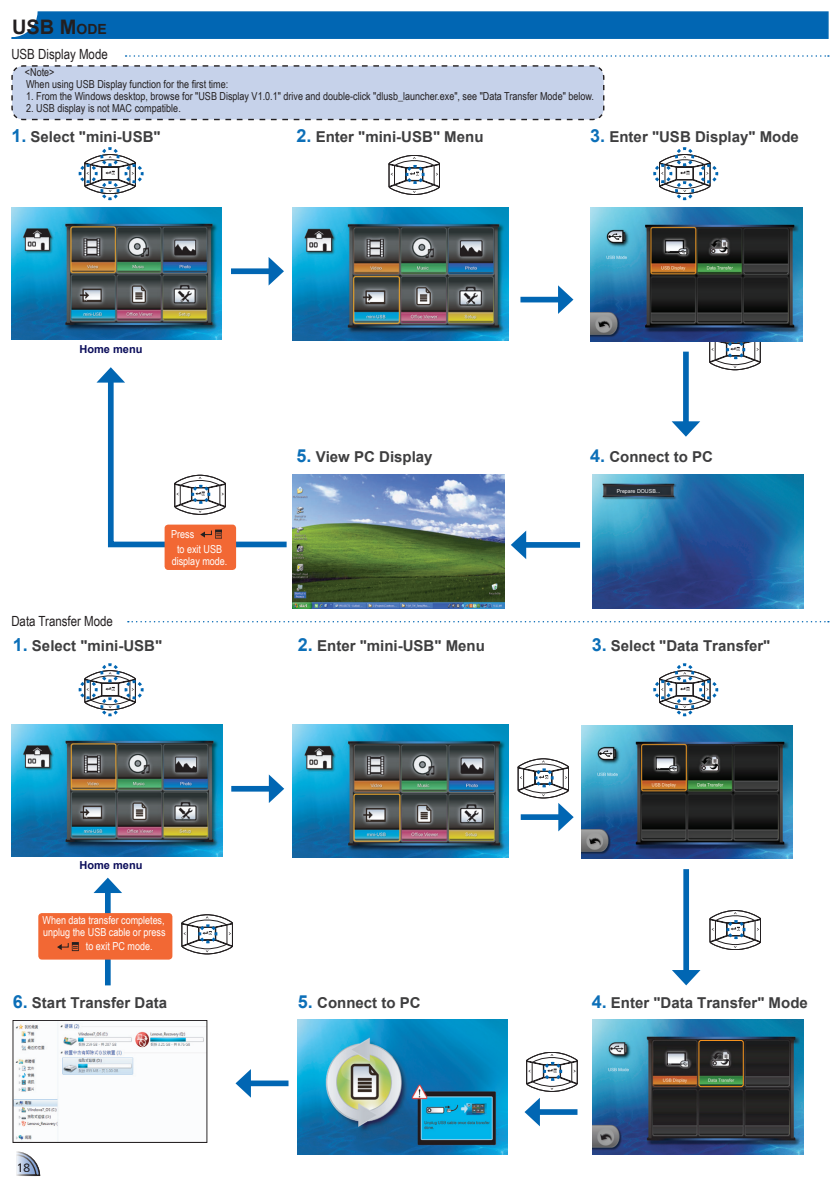
<style>
.page{position:relative;width:840px;height:1191px;background:#fff}
.page>*{position:absolute;margin:0;border:0;box-sizing:border-box;transform-origin:0 0}
.t1{font:700 20px "Arial";color:#231f20}
.t2{font:700 15px "Arial";color:#3e3e3f}
.t3{font:14px "Arial Narrow";color:#231f20}
.t4{font:300 12px "Frutiger";color:#231f20}
.t5{font:11px/12px "Arial Narrow";color:#231f20}
.t6{font:11px/12px "Arial Narrow";color:#fff}
.t7{font:700 11px "Arial";color:#0b0d5a}
.t8{font:5.4px "Arial";color:#fff}
.s1{font-size:14px}
.s2{font-size:18px;color:#0c6fb8}
</style>
<div class="page">
<svg style="left:16px;top:1151px;width:25px;height:25px"></svg>
<svg style="left:11px;top:11px;width:817px;height:28px;background:#0a6bb5"></svg>
<svg style="left:709px;top:341px;width:51px;height:29px"></svg>
<svg style="left:181px;top:914px;width:51px;height:40px"></svg>
<img style="left:581px;top:725px;width:211px;height:133px">
<img style="left:11px;top:725px;width:211px;height:131px">
<img style="left:292px;top:725px;width:216px;height:132px">
<svg style="left:517px;top:758px;width:56px;height:73px"></svg>
<div style="left:231px;top:786px;width:43px;height:5px;background:#0166b3"></div>
<svg style="left:269px;top:774px;width:15px;height:29px"></svg>
<img style="left:592px;top:1020px;width:211px;height:134px">
<div style="left:698px;top:1040px;width:45px;height:47px;border:1px solid #f7931d;border-radius:2px"></div>
<div style="left:683px;top:869px;width:5px;height:106px;background:#0166b3"></div>
<svg style="left:672px;top:970px;width:28px;height:15px"></svg>
<img style="left:297px;top:1020px;width:210px;height:134px">
<svg style="left:709px;top:910px;width:51px;height:40px"></svg>
<div style="left:534px;top:1109px;width:43px;height:5px;background:#0166b3"></div>
<svg style="left:524px;top:1098px;width:15px;height:28px"></svg>
<svg style="left:526px;top:1052px;width:51px;height:39px"></svg>
<svg style="left:128px;top:621px;width:700px;height:1px"></svg>
<svg style="left:125px;top:55px;width:703px;height:2px"></svg>
<svg style="left:78px;top:663px;width:66px;height:54px"></svg>
<svg style="left:653px;top:663px;width:66px;height:54px"></svg>
<img style="left:15px;top:1022px;width:190px;height:118px">
<div style="left:13px;top:1020px;width:194px;height:122px;border:1px solid #231f20"></div>
<div style="left:105px;top:887px;width:6px;height:98px;background:#0166b3"></div>
<svg style="left:93px;top:877px;width:29px;height:16px"></svg>
<div style="left:39px;top:914px;width:132px;height:44px;background:#f26834;border-radius:3px"></div>
<svg style="left:57px;top:942px;width:22px;height:9px"></svg>
<div style="left:38px;top:913px;width:134px;height:46px;border:2px solid #f26834;border-radius:3px"></div>
<div style="left:245px;top:1080px;width:43px;height:6px;background:#0166b3"></div>
<svg style="left:235px;top:1069px;width:16px;height:28px"></svg>
<div style="left:165px;top:525px;width:70px;height:44px;background:#f26834;border-radius:3px"></div>
<svg style="left:96px;top:367px;width:191px;height:183px"></svg>
<div style="left:164px;top:524px;width:72px;height:46px;border:2px solid #f26834;border-radius:3px"></div>
<img style="left:590px;top:207px;width:211px;height:134px">
<img style="left:11px;top:207px;width:211px;height:132px">
<img style="left:292px;top:207px;width:216px;height:133px">
<div style="left:520px;top:297px;width:43px;height:5px;background:#0166b3"></div>
<svg style="left:557px;top:285px;width:16px;height:29px"></svg>
<svg style="left:388px;top:155px;width:51px;height:40px"></svg>
<div style="left:231px;top:268px;width:43px;height:6px;background:#0166b3"></div>
<svg style="left:268px;top:257px;width:16px;height:28px"></svg>
<img style="left:592px;top:474px;width:211px;height:134px">
<svg style="left:683px;top:351px;width:5px;height:70px"></svg>
<svg style="left:671px;top:421px;width:28px;height:16px"></svg>
<img style="left:292px;top:474px;width:212px;height:134px">
<div style="left:520px;top:542px;width:59px;height:6px;background:#0166b3"></div>
<svg style="left:511px;top:531px;width:15px;height:28px"></svg>
<svg style="left:78px;top:147px;width:66px;height:54px"></svg>
<svg style="left:653px;top:147px;width:66px;height:54px"></svg>
<svg style="left:11px;top:65px;width:593px;height:56px;background:#c3cee5"></svg>
<h1 class="t1" style="left:12px;top:14px;width:96px">USB M<span class="s1">ode</span></h1>
<p class="t3" style="left:11px;top:44px;width:98px">USB Display Mode</p>
<p class="t5" style="left:25px;top:66px;width:205px">&lt;Note&gt;<br>When using USB Display function for the first time:</p>
<p class="t5" style="left:26px;top:90px;width:569px">1. From the Windows desktop, browse for "USB Display V1.0.1" drive and double-click "dlusb_launcher.exe", see "Data Transfer Mode" below.</p>
<p class="t5" style="left:26px;top:102px;width:156px">2. USB display is not MAC compatible.</p>
<p class="t2" style="left:11px;top:127px;width:151px"><span class="s2">1.</span> Select "mini-USB"</p>
<p class="t2" style="left:296px;top:127px;width:188px"><span class="s2">2.</span> Enter "mini-USB" Menu</p>
<p class="t2" style="left:590px;top:127px;width:210px"><span class="s2">3.</span> Enter "USB Display" Mode</p>
<p class="t7" style="left:79px;top:342px;width:64px">Home menu</p>
<p class="t3" style="left:11px;top:611px;width:103px">Data Transfer Mode</p>
<p class="t6" style="left:177px;top:525px;width:47px;line-height:15.6px;text-indent:-6px">Press<br>to exit USB</p>
<p class="t6" style="left:172px;top:555px;width:57px">display mode.</p>
<p class="t2" style="left:296px;top:447px;width:137px"><span class="s2">5.</span> View PC Display</p>
<p class="t2" style="left:590px;top:447px;width:124px"><span class="s2">4.</span> Connect to PC</p>
<p class="t8" style="left:616px;top:487px;width:45px">Prepare DOUSB...</p>
<p class="t2" style="left:13px;top:635px;width:151px"><span class="s2">1.</span> Select "mini-USB"</p>
<p class="t2" style="left:298px;top:635px;width:188px"><span class="s2">2.</span> Enter "mini-USB" Menu</p>
<p class="t2" style="left:591px;top:635px;width:180px"><span class="s2">3.</span> Select "Data Transfer"</p>
<p class="t7" style="left:79px;top:858px;width:64px">Home menu</p>
<p class="t6" style="left:43px;top:914px;width:124px">When data transfer completes, unplug the USB cable or press</p>
<p class="t6" style="left:86px;top:939px;width:68px">to exit PC mode.</p>
<p class="t2" style="left:13px;top:993px;width:156px"><span class="s2">6.</span> Start Transfer Data</p>
<p class="t2" style="left:298px;top:993px;width:124px"><span class="s2">5.</span> Connect to PC</p>
<p class="t2" style="left:591px;top:993px;width:217px"><span class="s2">4.</span> Enter "Data Transfer" Mode</p>
<p class="t4" style="left:17px;top:1161px;width:15px">18</p>
</div>
